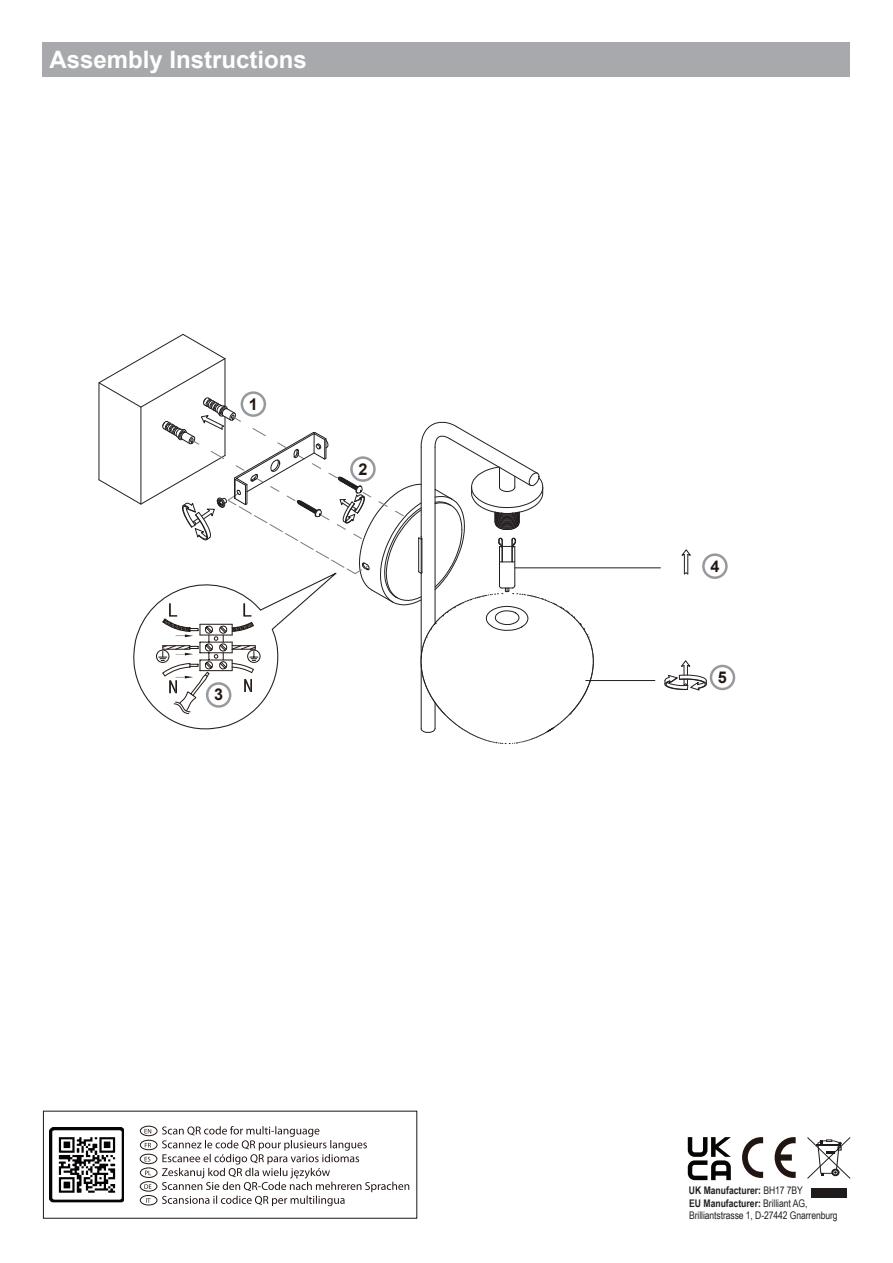
<style>
.page{position:relative;width:893px;height:1263px;background:#fff}
.page>*{position:absolute;margin:0;border:0;box-sizing:border-box;transform-origin:0 0}
.t1{font:700 24px "Arial";color:#fff}
.t2{font:700 16.2px "Arial";color:#211814}
.t3{font:10.5px/12px "Arial Narrow";letter-spacing:-.01em;color:#231f20}
.t4{font:700 10.5px "Arial Narrow";color:#231f20}
.s1{font-weight:400}
.s2{font-weight:700}
</style>
<div class="page">
<div style="left:43px;top:43px;width:807px;height:34px;background:#a8a9ad"></div>
<svg style="left:702px;top:553px;width:26px;height:26px"></svg>
<svg style="left:664px;top:660px;width:71px;height:31px"></svg>
<hr style="left:515px;top:567px;width:145px;height:1px;background:#231f20">
<svg style="left:681px;top:549px;width:10px;height:26px"></svg>
<svg style="left:98px;top:334px;width:496px;height:410px"></svg>
<hr style="left:586px;top:680px;width:69px;height:1px;background:#231f20">
<hr style="left:418px;top:538px;width:1px;height:34px;background:#231f20">
<svg style="left:807px;top:1137px;width:43px;height:42px"></svg>
<div style="left:811px;top:1188px;width:36px;height:10px;background:#201b1b"></div>
<svg style="left:162px;top:1126px;width:247px;height:80px"></svg>
<div style="left:140px;top:1126px;width:17px;height:10px;border:1px solid #211512;border-radius:50%"></div>
<svg style="left:144px;top:1129px;width:7px;height:4px"></svg>
<div style="left:140px;top:1181px;width:17px;height:10px;border:1px solid #211512;border-radius:50%"></div>
<svg style="left:144px;top:1184px;width:7px;height:5px"></svg>
<div style="left:140px;top:1140px;width:17px;height:10px;border:1px solid #211512;border-radius:50%"></div>
<svg style="left:145px;top:1143px;width:6px;height:4px"></svg>
<div style="left:140px;top:1195px;width:17px;height:10px;border:1px solid #211512;border-radius:50%"></div>
<svg style="left:146px;top:1198px;width:5px;height:5px"></svg>
<div style="left:140px;top:1154px;width:17px;height:10px;border:1px solid #211512;border-radius:50%"></div>
<svg style="left:145px;top:1157px;width:5px;height:4px"></svg>
<div style="left:140px;top:1168px;width:17px;height:10px;border:1px solid #211512;border-radius:50%"></div>
<svg style="left:145px;top:1170px;width:6px;height:5px"></svg>
<div style="left:43px;top:1111px;width:374px;height:108px;border:1px solid #211512"></div>
<img style="left:50px;top:1128px;width:74px;height:75px">
<svg style="left:742px;top:1137px;width:21px;height:41px"></svg>
<svg style="left:775px;top:1137px;width:21px;height:41px"></svg>
<svg style="left:688px;top:1137px;width:43px;height:43px"></svg>
<h1 class="t1" style="left:50px;top:43px;width:259px">Assembly Instructions</h1>
<h2 class="t2" style="left:249px;top:393px;width:11px">1</h2>
<h2 class="t2" style="left:214px;top:684px;width:11px">3</h2>
<h2 class="t2" style="left:358px;top:458px;width:11px">2</h2>
<h2 class="t2" style="left:710px;top:555px;width:11px">4</h2>
<h2 class="t2" style="left:718px;top:666px;width:11px">5</h2>
<p class="t4" style="left:689px;top:1183px;width:116px">UK Manufacturer: <span class="s1">BH17 7BY</span></p>
<p class="t3" style="left:689px;top:1197px;width:150px"><span class="s2">EU Manufacturer:</span> Brilliant AG,<br>Brilliantstrasse 1, D-27442 Gnarrenburg</p>
</div>
